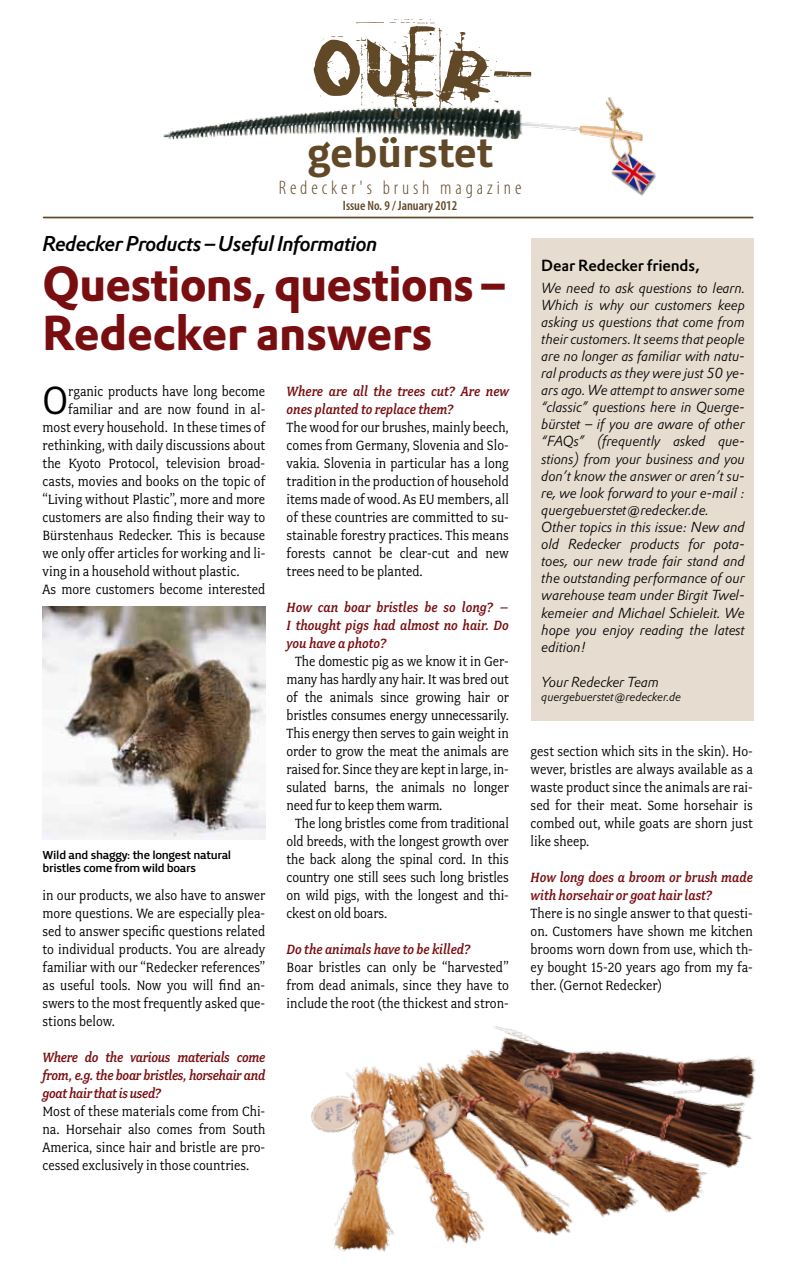
<style>
.page{position:relative;width:796px;height:1263px;background:#fff}
.page>*{position:absolute;margin:0;border:0;box-sizing:border-box;transform-origin:0 0}
.t1{font:48px/49.5px "DTL Prokyon T Bold";letter-spacing:-.02em;color:#790e11}
.t2{font:44.25px "Fairplex Narrow";color:#000}
.t3{font:42px "Priva Four Pro";color:#614928}
.t4{font:italic 21px "DTL Prokyon T Medium";letter-spacing:-.03em;color:#000}
.t5{font:300 condensed 19.5px "Myriad Pro";letter-spacing:.2em;color:#614928}
.t6{font:15.75px "DTL Prokyon ST Medium";letter-spacing:-.01em;color:#000}
.t7{font:15px/18px "Fairplex Narrow";color:#000;text-align:justify}
.t8{font:italic 500 15px/18px "Fairplex Narrow";color:#790e11}
.t9{font:italic 14.25px/17.1px "DTL Prokyon T Light";letter-spacing:-.01em;color:#000}
.t10{font:600 condensed 13.5px "Myriad Pro";color:#614928}
.t11{font:12px/13.5px "Priva Three Pro";letter-spacing:-.025em;color:#000}
.t12{font:italic 12px "DTL Prokyon T Light";letter-spacing:-.01em;color:#000}
</style>
<div class="page">
<div style="left:530px;top:238px;width:223px;height:483px;background:#e6dccf"></div>
<img style="left:311px;top:1026px;width:445px;height:226px">
<img style="left:43px;top:607px;width:222px;height:233px">
<img style="left:163px;top:97px;width:493px;height:99px">
<svg style="left:313px;top:19px;width:218px;height:106px"></svg>
<hr style="left:44px;top:217px;width:708px;height:1px;background:#614928">
<h3 class="t3" style="left:307px;top:126px;width:187px">gebürstet</h3>
<p class="t10" style="left:343px;top:197px;width:116px">Issue No. 9 / January 2012</p>
<h3 class="t5" style="left:278px;top:176px;width:244px">Redecker's brush magazine</h3>
<h3 class="t4" style="left:43px;top:230px;width:336px">Redecker Products – Useful Information</h3>
<h1 class="t1" style="left:43px;top:258px;width:463px">Questions, questions –<br>Redecker answers</h1>
<h2 class="t2" style="left:43px;top:375px;width:27px">O</h2>
<p class="t7" style="left:68px;top:382px;width:198px">rganic products have long become</p>
<p class="t7" style="left:68px;top:400px;width:198px">familiar and are now found in al-</p>
<p class="t7" style="left:43px;top:418px;width:224px">most every household. In these times of</p>
<p class="t7" style="left:43px;top:436px;width:224px">rethinking, with daily discussions about</p>
<p class="t7" style="left:43px;top:454px;width:224px">the Kyoto Protocol, television broad-</p>
<p class="t7" style="left:43px;top:472px;width:224px">casts, movies and books on the topic of</p>
<p class="t7" style="left:43px;top:490px;width:224px">“Living without Plastic”, more and more</p>
<p class="t7" style="left:43px;top:508px;width:224px">customers are also finding their way to</p>
<p class="t7" style="left:43px;top:526px;width:224px">Bürstenhaus Redecker. This is because</p>
<p class="t7" style="left:43px;top:544px;width:224px">we only offer articles for working and li-</p>
<p class="t7" style="left:43px;top:562px;width:198px">ving in a household without plastic.</p>
<p class="t7" style="left:43px;top:580px;width:224px">As more customers become interested</p>
<p class="t11" style="left:43px;top:848px;width:190px">Wild and shaggy: the longest natural bristles come from wild boars</p>
<p class="t7" style="left:43px;top:886px;width:224px">in our products, we also have to answer more questions. We are especially plea&shy;sed to answer specific questions related to individual products. You are already familiar with our “Redecker references” as useful tools. Now you will find an&shy;swers to the most frequently asked que&shy;stions below.</p>
<p class="t8" style="left:43px;top:1048px;width:224px;text-align:justify">Where do the various materials come from, e.g. the boar bristles, horsehair and goat hair that is used?</p>
<p class="t7" style="left:43px;top:1102px;width:224px">Most of these materials come from Chi&shy;na. Horsehair also comes from South America, since hair and bristle are pro&shy;cessed exclusively in those countries.</p>
<p class="t8" style="left:286px;top:382px;width:223px">Where are all the trees cut? Are new ones planted to replace them?</p>
<p class="t7" style="left:286px;top:418px;width:224px">The wood for our brushes, mainly beech, comes from Germany, Slovenia and Slo&shy;vakia. Slovenia in particular has a long tradition in the production of household items made of wood. As EU members, all of these countries are committed to su&shy;stainable forestry practices. This means forests cannot be clear-cut and new trees need to be planted.</p>
<p class="t8" style="left:286px;top:598px;width:224px;text-align:justify">How can boar bristles be so long? – I thought pigs had almost no hair. Do you have a photo?</p>
<p class="t7" style="left:295px;top:652px;width:215px">The domestic pig as we know it in Ger-</p>
<p class="t7" style="left:286px;top:670px;width:224px">many has hardly any hair. It was bred out</p>
<p class="t7" style="left:286px;top:688px;width:224px">of the animals since growing hair or</p>
<p class="t7" style="left:286px;top:706px;width:223px">bristles consumes energy unnecessarily.</p>
<p class="t7" style="left:286px;top:724px;width:224px">This energy then serves to gain weight in</p>
<p class="t7" style="left:286px;top:742px;width:223px">order to grow the meat the animals are</p>
<p class="t7" style="left:286px;top:760px;width:223px">raised for. Since they are kept in large, in-</p>
<p class="t7" style="left:286px;top:778px;width:224px">sulated barns, the animals no longer</p>
<p class="t7" style="left:286px;top:796px;width:157px">need fur to keep them warm.</p>
<p class="t7" style="left:295px;top:814px;width:215px">The long bristles come from traditional</p>
<p class="t7" style="left:286px;top:832px;width:223px">old breeds, with the longest growth over</p>
<p class="t7" style="left:286px;top:850px;width:223px">the back along the spinal cord. In this</p>
<p class="t7" style="left:286px;top:868px;width:223px">country one still sees such long bristles</p>
<p class="t7" style="left:286px;top:886px;width:223px">on wild pigs, with the longest and thi-</p>
<p class="t7" style="left:286px;top:904px;width:102px">ckest on old boars.</p>
<p class="t8" style="left:286px;top:940px;width:185px">Do the animals have to be killed?</p>
<p class="t7" style="left:286px;top:958px;width:223px">Boar bristles can only be “harvested” from dead animals, since they have to include the root (the thickest and stron-</p>
<p class="t6" style="left:541px;top:255px;width:160px">Dear Redecker friends,</p>
<p class="t9" style="left:541px;top:279px;width:205px">We need to ask questions to learn.<br>Which is why our customers keep asking us questions that come from their customers. It seems that people are no longer as familiar with natu&shy;ral products as they were just 50 ye&shy;ars ago. We attempt to answer some “classic” questions here in Querge&shy;bürstet – if you are aware of other “FAQs” (frequently asked que&shy;stions) from your business and you don’t know the answer or aren’t su&shy;re, we look forward to your e-mail : quergebuerstet@redecker.de.<br>Other topics in this issue: New and old Redecker products for pota&shy;toes, our new trade fair stand and the outstanding performance of our warehouse team under Birgit Twel&shy;kemeier and Michael Schieleit. We hope you enjoy reading the latest edition!</p>
<p class="t9" style="left:541px;top:673px;width:119px">Your Redecker Team</p>
<p class="t12" style="left:541px;top:689px;width:141px">quergebuerstet@redecker.de</p>
<p class="t7" style="left:530px;top:742px;width:224px">gest section which sits in the skin). Ho&shy;wever, bristles are always available as a waste product since the animals are rai&shy;sed for their meat. Some horsehair is combed out, while goats are shorn just like sheep.</p>
<p class="t8" style="left:530px;top:868px;width:223px">How long does a broom or brush made with horsehair or goat hair last?</p>
<p class="t7" style="left:530px;top:904px;width:224px">There is no single answer to that questi&shy;on. Customers have shown me kitchen brooms worn down from use, which th&shy;ey bought 15-20 years ago from my fa&shy;ther. (Gernot Redecker)</p>
</div>
